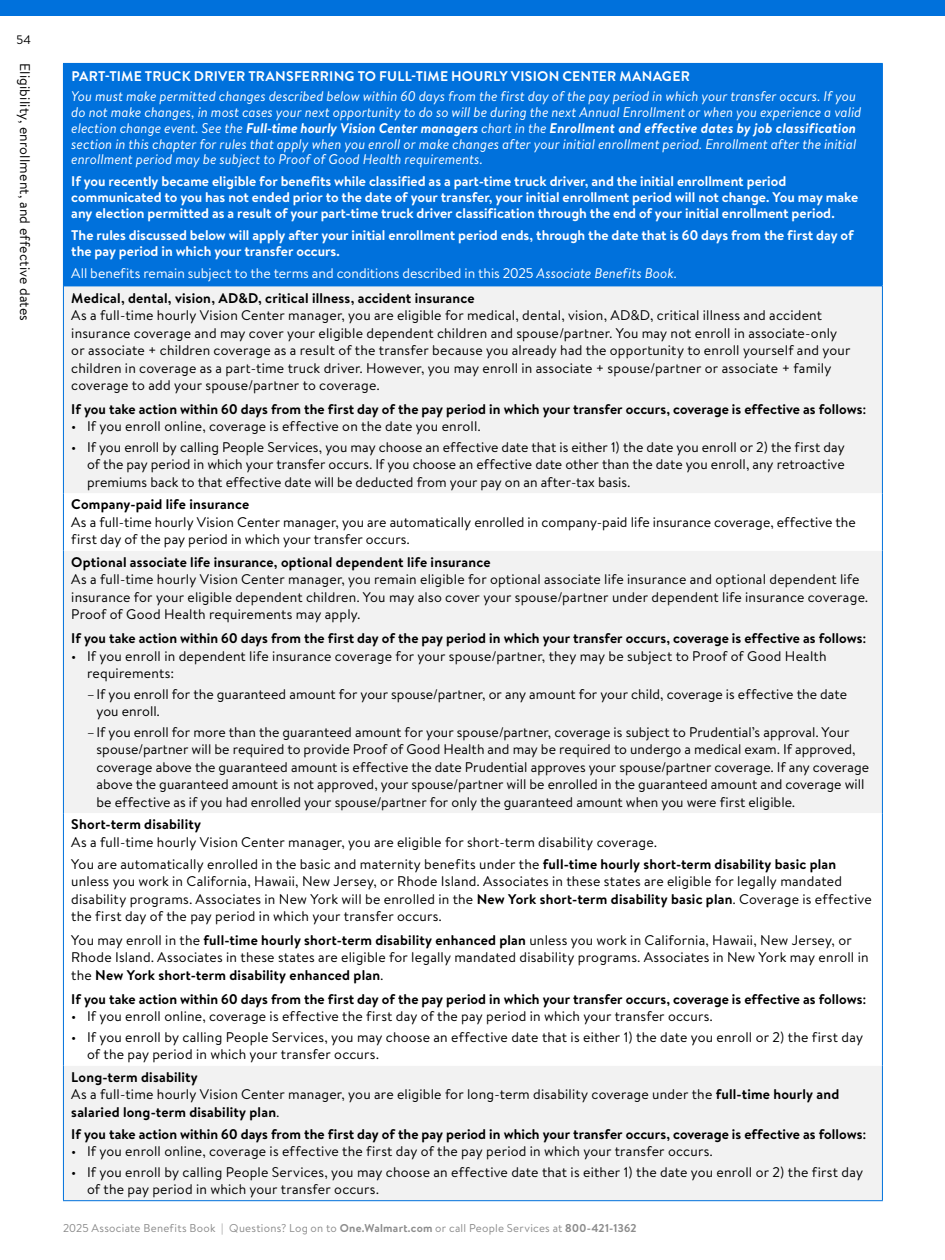
<style>
.page{position:relative;width:945px;height:1260px;background:#fff}
.page>*{position:absolute;margin:0;border:0;box-sizing:border-box;transform-origin:0 0}
.Table_Text{font:14px/17.5px "Bogle";letter-spacing:.015em;color:#000}
.Table_Text-2{font:italic 14px/15.8px "Bogle";color:#fff}
.Table_Bullet_Text_Subhead{font:700 14px "Bogle";letter-spacing:.005em;color:#000}
.Table_Text-3{font:700 14px/15.8px "Bogle";color:#fff}
.Table_Text-4{font:700 14px "Bogle";letter-spacing:.005em;color:#000}
.Table_Text-5{font:14px "Bogle";color:#fff}
.Table_H1{font:700 14px "Bogle";letter-spacing:.015em;color:#fff}
.t1{font:12.25px "Bogle";color:#000}
.t2{font:11.38px "Bogle";letter-spacing:.025em;color:#8c8c8c}
.s1{font-weight:700}
.s2{font-style:italic}
</style>
<div class="page">
<div style="left:0;top:0;width:945px;height:16px;background:#0071dc"></div>
<div style="left:63px;top:63px;width:819px;height:223px;background:#0071dc"></div>
<div style="left:64px;top:286px;width:818px;height:914px;background:#f2f2f2"></div>
<svg style="left:64px;top:493px;width:818px;height:573px"></svg>
<hr style="left:882px;top:64px;width:1px;height:222px;background:#0071dc">
<hr style="left:63px;top:493px;width:1px;height:58px;background:#0071dc">
<hr style="left:63px;top:551px;width:1px;height:262px;background:#0071dc">
<hr style="left:63px;top:286px;width:1px;height:207px;background:#0071dc">
<hr style="left:63px;top:63px;width:820px;height:1px;background:#0071dc">
<hr style="left:882px;top:493px;width:1px;height:58px;background:#0071dc">
<hr style="left:882px;top:551px;width:1px;height:262px;background:#0071dc">
<hr style="left:63px;top:813px;width:1px;height:253px;background:#0071dc">
<hr style="left:882px;top:813px;width:1px;height:253px;background:#0071dc">
<hr style="left:63px;top:1066px;width:1px;height:134px;background:#0071dc">
<hr style="left:882px;top:1066px;width:1px;height:134px;background:#0071dc">
<hr style="left:63px;top:1200px;width:820px;height:1px;background:#0071dc">
<hr style="left:882px;top:286px;width:1px;height:207px;background:#0071dc">
<p class="t1" style="left:16px;top:31px;width:16px">54</p>
<p class="Table_Text" style="left:34px;top:63px;width:259px;rotate:90deg">Eligibility, enrollment, and effective dates</p>
<p class="Table_H1" style="left:71px;top:67px;width:620px">PART-TIME TRUCK DRIVER TRANSFERRING TO FULL-TIME HOURLY VISION CENTER MANAGER</p>
<p class="Table_Text-2" style="left:71px;top:88px;width:792px">You must make permitted changes described below within 60 days from the first day of the pay period in which your transfer occurs. If you do not make changes, in most cases your next opportunity to do so will be during the next Annual Enrollment or when you experience a valid election change event. See the <span class="s1">Full-time hourly Vision Center managers</span> chart in the <span class="s1">Enrollment and effective dates by job classification </span>section in this chapter for rules that apply when you enroll or make changes after your initial enrollment period. Enrollment after the initial enrollment period may be subject to Proof of Good Health requirements.</p>
<p class="Table_Text-3" style="left:71px;top:173px;width:789px">If you recently became eligible for benefits while classified as a part-time truck driver, and the initial enrollment period communicated to you has not ended prior to the date of your transfer, your initial enrollment period will not change. You may make any election permitted as a result of your part-time truck driver classification through the end of your initial enrollment period.</p>
<p class="Table_Text-3" style="left:71px;top:227px;width:784px">The rules discussed below will apply after your initial enrollment period ends, through the date that is 60 days from the first day of the pay period in which your transfer occurs.</p>
<p class="Table_Text-5" style="left:71px;top:263px;width:607px">All benefits remain subject to the terms and conditions described in this 2025 <span class="s2">Associate Benefits Book</span>.</p>
<p class="Table_Bullet_Text_Subhead" style="left:71px;top:288px;width:405px">Medical, dental, vision, AD&amp;D, critical illness, accident insurance</p>
<p class="Table_Text" style="left:71px;top:306px;width:781px">As a full‑time hourly Vision Center manager, you are eligible for medical, dental, vision, AD&amp;D, critical illness and accident insurance coverage and may cover your eligible dependent children and spouse/partner. You may not enroll in associate‑only or associate + children coverage as a result of the transfer because you already had the opportunity to enroll yourself and your children in coverage as a part‑time truck driver. However, you may enroll in associate + spouse/partner or associate + family coverage to add your spouse/partner to coverage.</p>
<p class="Table_Bullet_Text_Subhead" style="left:71px;top:399px;width:797px">If you take action within 60 days from the first day of the pay period in which your transfer occurs, coverage is effective as follows:</p>
<p class="Table_Text" style="left:71px;top:417px;width:411px">• If you enroll online, coverage is effective on the date you enroll.</p>
<p class="Table_Text" style="left:87px;top:438px;width:759px;text-align:justify;text-indent:-16px">• If you enroll by calling People Services, you may choose an effective date that is either 1) the date you enroll or 2) the first day of the pay period in which your transfer occurs. If you choose an effective date other than the date you enroll, any retroactive premiums back to that effective date will be deducted from your pay on an after-tax basis.</p>
<p class="Table_Bullet_Text_Subhead" style="left:71px;top:495px;width:180px">Company-paid life insurance</p>
<p class="Table_Text" style="left:71px;top:513px;width:786px">As a full-time hourly Vision Center manager, you are automatically enrolled in company-paid life insurance coverage, effective the first day of the pay period in which your transfer occurs.</p>
<p class="Table_Bullet_Text_Subhead" style="left:71px;top:552px;width:421px">Optional associate life insurance, optional dependent life insurance</p>
<p class="Table_Text" style="left:71px;top:570px;width:798px">As a full‑time hourly Vision Center manager, you remain eligible for optional associate life insurance and optional dependent life insurance for your eligible dependent children. You may also cover your spouse/partner under dependent life insurance coverage.<br>Proof of Good Health requirements may apply.</p>
<p class="Table_Bullet_Text_Subhead" style="left:71px;top:628px;width:797px">If you take action within 60 days from the first day of the pay period in which your transfer occurs, coverage is effective as follows:</p>
<p class="Table_Text" style="left:87px;top:647px;width:741px;text-indent:-16px">• If you enroll in dependent life insurance coverage for your spouse/partner, they may be subject to Proof of Good Health requirements:</p>
<p class="Table_Text" style="left:97px;top:685px;width:752px;text-indent:-9px">– If you enroll for the guaranteed amount for your spouse/partner, or any amount for your child, coverage is effective the date you enroll.</p>
<p class="Table_Text" style="left:97px;top:723px;width:774px;text-indent:-9px">– If you enroll for more than the guaranteed amount for your spouse/partner, coverage is subject to Prudential’s approval. Your spouse/partner will be required to provide Proof of Good Health and may be required to undergo a medical exam. If approved, coverage above the guaranteed amount is effective the date Prudential approves your spouse/partner coverage. If any coverage above the guaranteed amount is not approved, your spouse/partner will be enrolled in the guaranteed amount and coverage will be effective as if you had enrolled your spouse/partner for only the guaranteed amount when you were first eligible.</p>
<p class="Table_Bullet_Text_Subhead" style="left:71px;top:815px;width:131px">Short-term disability</p>
<p class="Table_Text" style="left:71px;top:833px;width:587px">As a full-time hourly Vision Center manager, you are eligible for short-term disability coverage.</p>
<p class="Table_Text" style="left:71px;top:855px;width:802px">You are automatically enrolled in the basic and maternity benefits under the <span class="s1">full-time hourly short-term disability basic plan </span>unless you work in California, Hawaii, New Jersey, or Rhode Island. Associates in these states are eligible for legally mandated disability programs. Associates in New York will be enrolled in the <span class="s1">New York short-term disability basic plan</span>. Coverage is effective the first day of the pay period in which your transfer occurs.</p>
<p class="Table_Text" style="left:71px;top:931px;width:799px">You may enroll in the <span class="s1">full-time hourly short-term disability enhanced plan</span> unless you work in California, Hawaii, New Jersey, or<br>Rhode Island. Associates in these states are eligible for legally mandated disability programs. Associates in New York may enroll in the <span class="s1">New York short-term disability enhanced plan</span>.</p>
<p class="Table_Text-4" style="left:71px;top:989px;width:797px">If you take action within 60 days from the first day of the pay period in which your transfer occurs, coverage is effective as follows:</p>
<p class="Table_Text" style="left:71px;top:1007px;width:643px">• If you enroll online, coverage is effective the first day of the pay period in which your transfer occurs.</p>
<p class="Table_Text" style="left:87px;top:1028px;width:778px;text-indent:-16px">• If you enroll by calling People Services, you may choose an effective date that is either 1) the date you enroll or 2) the first day of the pay period in which your transfer occurs.</p>
<p class="Table_Bullet_Text_Subhead" style="left:71px;top:1067px;width:128px">Long-term disability</p>
<p class="Table_Text" style="left:71px;top:1085px;width:770px">As a full-time hourly Vision Center manager, you are eligible for long-term disability coverage under the <span class="s1">full-time hourly and salaried long-term disability plan</span>.</p>
<p class="Table_Bullet_Text_Subhead" style="left:71px;top:1124px;width:797px">If you take action within 60 days from the first day of the pay period in which your transfer occurs, coverage is effective as follows:</p>
<p class="Table_Text" style="left:71px;top:1142px;width:643px">• If you enroll online, coverage is effective the first day of the pay period in which your transfer occurs.</p>
<p class="Table_Text" style="left:87px;top:1163px;width:778px;text-indent:-16px">• If you enroll by calling People Services, you may choose an effective date that is either 1) the date you enroll or 2) the first day of the pay period in which your transfer occurs.</p>
<p class="t2" style="left:63px;top:1221px;width:575px">2025 Associate Benefits Book | Questions? Log on to <span class="s1">One.Walmart.com</span> or call People Services at <span class="s1">800-421-1362</span></p>
</div>
